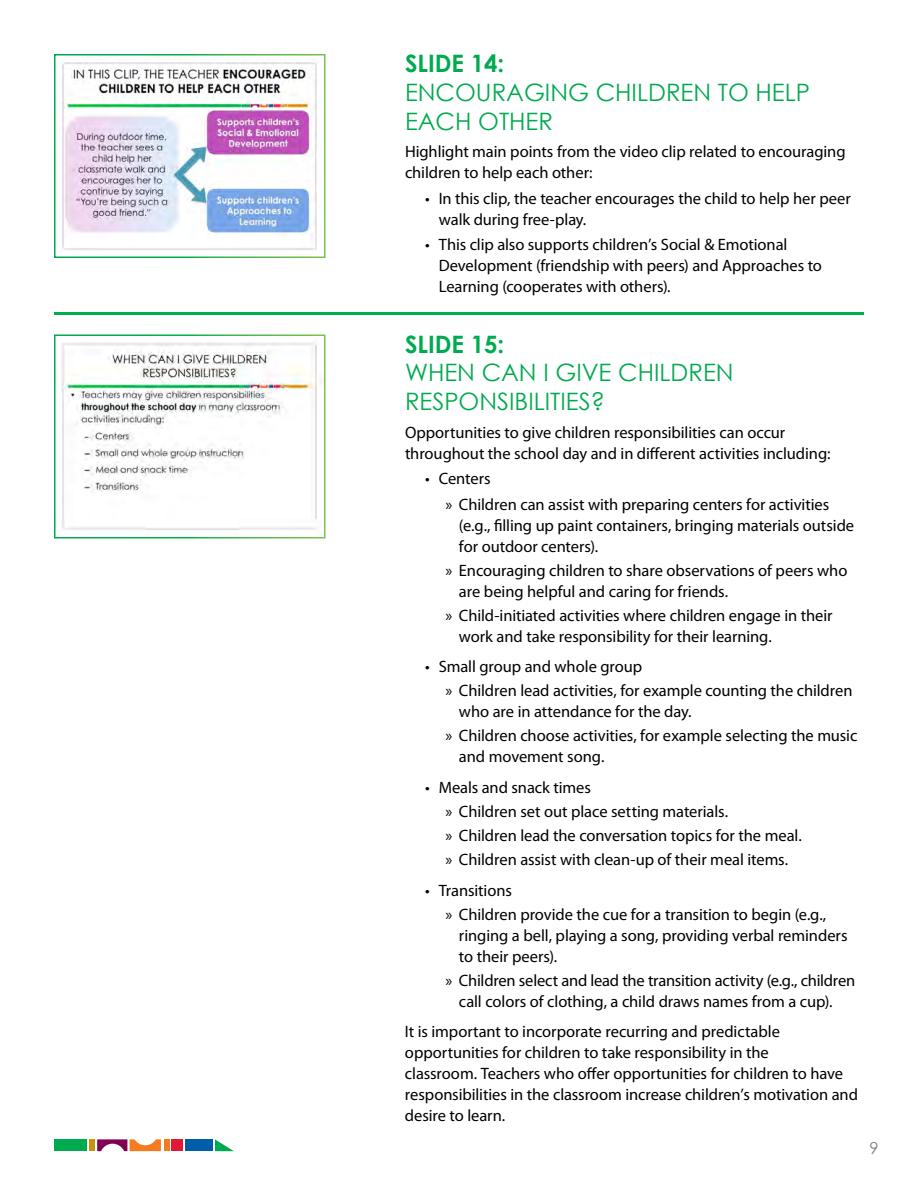
<style>
.page{position:relative;width:918px;height:1188px;background:#fff}
.page>*{position:absolute;margin:0;border:0;box-sizing:border-box;transform-origin:0 0}
.t1{font:24px/28.8px "Century Gothic";color:#00aa4f}
.body{font:16.5px/21px "Myriad Pro";letter-spacing:-.005em;color:#000}
.t2{font:16.5px "Century Gothic";color:#808285}
.s1{font-weight:700}
</style>
<div class="page">
<div style="left:54px;top:1139px;width:33px;height:12px;background:#00aa4f"></div>
<svg style="left:97px;top:1139px;width:64px;height:12px"></svg>
<div style="left:164px;top:1139px;width:6px;height:12px;background:#f47b20"></div>
<div style="left:185px;top:1139px;width:27px;height:12px;background:#005daa"></div>
<svg style="left:215px;top:1139px;width:19px;height:12px"></svg>
<div style="left:172px;top:1139px;width:11px;height:12px;background:#e31837"></div>
<div style="left:89px;top:1139px;width:6px;height:12px;background:#c4960c"></div>
<hr style="left:54px;top:312px;width:810px;height:3px;background:#00af4e">
<img style="left:62px;top:62px;width:255px;height:188px">
<div style="left:54px;top:54px;width:272px;height:204px;border:2px solid #fff"></div>
<img style="left:61px;top:342px;width:262px;height:188px">
<div style="left:54px;top:334px;width:272px;height:204px;border:2px solid #fff"></div>
<p class="t1" style="left:405px;top:49px;width:407px"><span class="s1">SLIDE 14:<br></span>ENCOURAGING CHILDREN TO HELP<br>EACH OTHER</p>
<p class="body" style="left:405px;top:141px;width:442px">Highlight main points from the video clip related to encouraging children to help each other:</p>
<p class="body" style="left:439px;top:188px;width:414px;text-indent:-14px">• In this clip, the teacher encourages the child to help her peer walk during free-play.</p>
<p class="body" style="left:439px;top:234px;width:385px;text-indent:-14px">• This clip also supports children’s Social &amp; Emotional<br>Development (friendship with peers) and Approaches to<br>Learning (cooperates with others).</p>
<p class="t1" style="left:405px;top:329px;width:330px"><span class="s1">SLIDE 15:<br></span>WHEN CAN I GIVE CHILDREN<br>RESPONSIBILITIES?</p>
<p class="body" style="left:405px;top:422px;width:427px">Opportunities to give children responsibilities can occur throughout the school day and in different activities including:</p>
<p class="body" style="left:425px;top:468px;width:67px">• Centers</p>
<p class="body" style="left:459px;top:494px;width:397px;text-indent:-13px">» Children can assist with preparing centers for activities (e.g., filling up paint containers, bringing materials outside for outdoor centers).</p>
<p class="body" style="left:459px;top:560px;width:390px;text-indent:-13px">» Encouraging children to share observations of peers who are being helpful and caring for friends.</p>
<p class="body" style="left:459px;top:605px;width:375px;text-indent:-13px">» Child-initiated activities where children engage in their work and take responsibility for their learning.</p>
<p class="body" style="left:425px;top:656px;width:218px">• Small group and whole group</p>
<p class="body" style="left:459px;top:680px;width:395px;text-indent:-13px">» Children lead activities, for example counting the children who are in attendance for the day.</p>
<p class="body" style="left:459px;top:725px;width:400px;text-indent:-13px">» Children choose activities, for example selecting the music and movement song.</p>
<p class="body" style="left:425px;top:777px;width:167px">• Meals and snack times</p>
<p class="body" style="left:446px;top:801px;width:284px">» Children set out place setting materials.</p>
<p class="body" style="left:446px;top:825px;width:358px">» Children lead the conversation topics for the meal.</p>
<p class="body" style="left:446px;top:849px;width:344px">» Children assist with clean-up of their meal items.</p>
<p class="body" style="left:425px;top:879px;width:88px">• Transitions</p>
<p class="body" style="left:459px;top:903px;width:390px;text-indent:-13px">» Children provide the cue for a transition to begin (e.g., ringing a bell, playing a song, providing verbal reminders to their peers).</p>
<p class="body" style="left:446px;top:969px;width:411px;text-align:center">» Children select and lead the transition activity (e.g., children call colors of clothing, a child draws names from a cup).</p>
<p class="body" style="left:405px;top:1021px;width:455px">It is important to incorporate recurring and predictable opportunities for children to take responsibility in the<br>classroom. Teachers who offer opportunities for children to have responsibilities in the classroom increase children’s motivation and desire to learn.</p>
<p class="t2" style="left:870px;top:1138px;width:11px">9</p>
</div>
